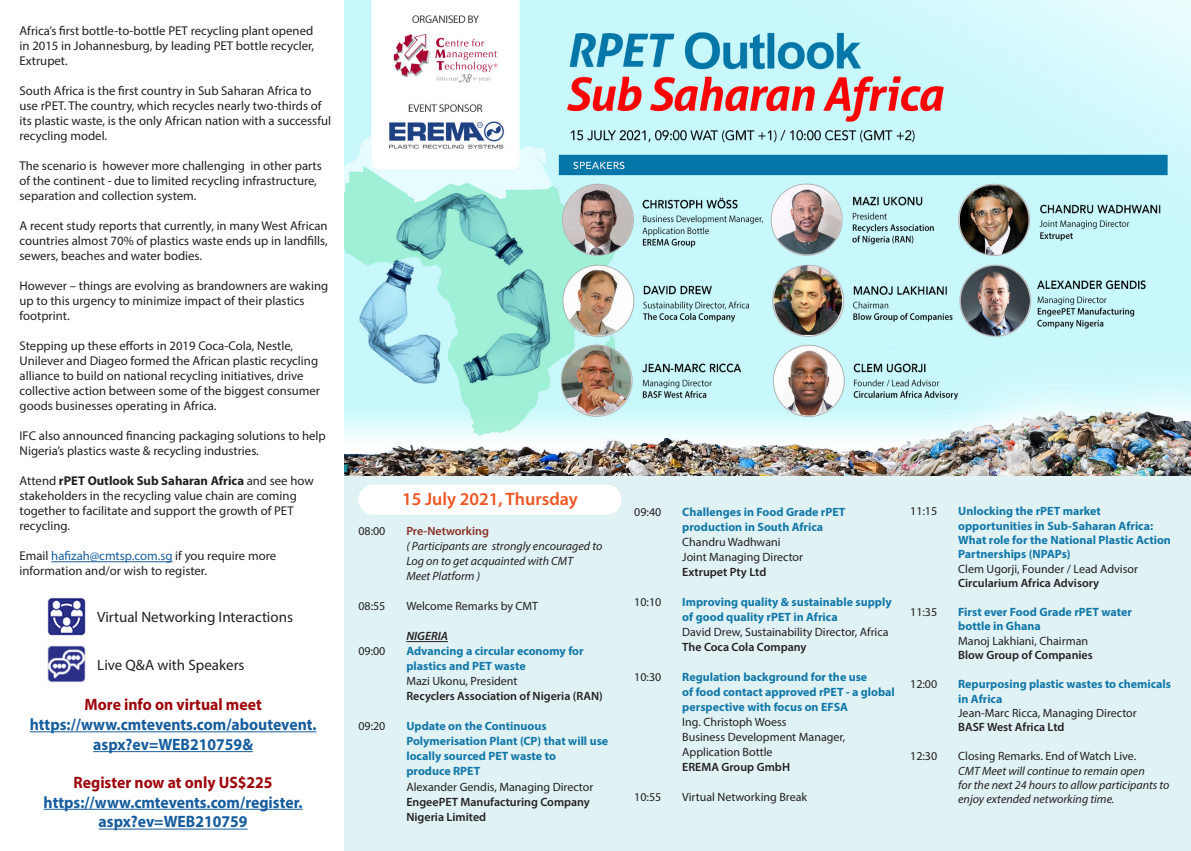
<style>
.page{position:relative;width:1191px;height:851px;background:#fff}
.page>*{position:absolute;margin:0;border:0;box-sizing:border-box;transform-origin:0 0}
.t1{font:600 18px "Myriad Pro";color:#f15422}
.t2{font:700 16.5px/19.8px "Myriad Pro";color:#175d9e;text-align:center;scale:.95 1}
.t3{font:700 16.5px "Myriad Pro";color:#9d070d;scale:.95 1}
.t4{font:15px "Myriad Pro";color:#231f20}
.Bullet{font:12.75px/15px "Myriad Pro";color:#231f20}
.t5{font:700 12px/15px "Myriad Pro";color:#1278a9}
.t6{font:12px/15px "Myriad Pro";color:#231f20}
.t7{font:600 12px/15px "Myriad Pro";color:#231f20}
.t8{font:italic 12px/14.4px "Myriad Pro";color:#231f20}
.t9{font:600 12px "Myriad Pro";color:#8a2f24}
.t10{font:italic 600 12px "Myriad Pro";color:#231f20}
.s1{font-weight:700}
.s2{color:#175d9e}
.s3{color:#9d070d}
</style>
<div class="page">
<img style="left:344px;top:0;width:846px;height:476px">
<div style="left:344px;top:476px;width:846px;height:374px;background:#e0f2f4"></div>
<hr style="left:51px;top:561px;width:122px;height:1px;background:#175d9e">
<img style="left:48px;top:597px;width:37px;height:38px">
<img style="left:48px;top:645px;width:37px;height:37px">
<hr style="left:30px;top:731px;width:286px;height:1px;background:#175d9e">
<hr style="left:93px;top:751px;width:160px;height:1px;background:#175d9e">
<hr style="left:44px;top:808px;width:259px;height:1px;background:#175d9e">
<hr style="left:99px;top:828px;width:149px;height:1px;background:#175d9e">
<div style="left:358px;top:484px;width:263px;height:30px;background:#fff;border-radius:15px"></div>
<hr style="left:406px;top:641px;width:42px;height:1px;background:#231f20">
<p class="Bullet" style="left:20px;top:23px;width:296px;text-align:justify">Africa’s first bottle-to-bottle PET recycling plant opened in 2015 in Johannesburg, by leading PET bottle recycler, Extrupet.</p>
<p class="Bullet" style="left:20px;top:83px;width:313px">South Africa is the first country in Sub Saharan Africa to use rPET. The country, which recycles nearly two-thirds of its plastic waste, is the only African nation with a successful recycling model.</p>
<p class="Bullet" style="left:20px;top:158px;width:304px">The scenario is however more challenging in other parts of the continent - due to limited recycling infrastructure, separation and collection system.</p>
<p class="Bullet" style="left:20px;top:218px;width:310px;text-align:justify">A recent study reports that currently, in many West African countries almost 70% of plastics waste ends up in landfills, sewers, beaches and water bodies.</p>
<p class="Bullet" style="left:20px;top:278px;width:310px">However – things are evolving as brandowners are waking up to this urgency to minimize impact of their plastics footprint.</p>
<p class="Bullet" style="left:20px;top:338px;width:302px">Stepping up these efforts in 2019 Coca-Cola, Nestle, Unilever and Diageo formed the African plastic recycling alliance to build on national recycling initiatives, drive collective action between some of the biggest consumer goods businesses operating in Africa.</p>
<p class="Bullet" style="left:20px;top:428px;width:308px">IFC also announced financing packaging solutions to help<br>Nigeria’s plastics waste &amp; recycling industries.</p>
<p class="Bullet" style="left:20px;top:473px;width:296px">Attend <span class="s1">rPET Outlook Sub Saharan Africa</span> and see how stakeholders in the recycling value chain are coming together to facilitate and support the growth of PET recycling.</p>
<p class="Bullet" style="left:20px;top:548px;width:258px">Email <span class="s2">hafizah@cmtsp.com.sg</span> if you require more information and/or wish to register.</p>
<p class="t4" style="left:97px;top:607px;width:197px">Virtual Networking Interactions</p>
<p class="t4" style="left:97px;top:655px;width:149px">Live Q&amp;A with Speakers</p>
<p class="t3" style="left:84px;top:694px;width:188px">More info on virtual meet</p>
<p class="t2" style="left:30px;top:714px;width:303px">https://www.cmtevents.com/aboutevent. aspx?ev=WEB210759&amp;</p>
<p class="t2" style="left:44px;top:771px;width:274px"><span class="s3">Register now at only US$225 </span>https://www.cmtevents.com/register. aspx?ev=WEB210759</p>
<p class="t1" style="left:402px;top:487px;width:177px">15 July 2021, Thursday</p>
<p class="t6" style="left:358px;top:523px;width:29px">08:00</p>
<p class="t9" style="left:406px;top:523px;width:84px">Pre-Networking</p>
<p class="t8" style="left:406px;top:538px;width:197px;line-height:15px">( Participants are strongly encouraged to<br>Log on to get acquainted with CMT</p>
<p class="t8" style="left:406px;top:569px;width:75px">Meet Platform )</p>
<p class="t6" style="left:358px;top:598px;width:29px">08:55</p>
<p class="t6" style="left:406px;top:598px;width:133px">Welcome Remarks by CMT</p>
<p class="t10" style="left:406px;top:628px;width:43px">NIGERIA</p>
<p class="t6" style="left:358px;top:643px;width:29px">09:00</p>
<p class="t5" style="left:406px;top:643px;width:179px">Advancing a circular economy for plastics and PET waste</p>
<p class="t6" style="left:406px;top:673px;width:113px">Mazi Ukonu, President</p>
<p class="t7" style="left:406px;top:688px;width:198px">Recyclers Association of Nigeria (RAN)</p>
<p class="t6" style="left:358px;top:718px;width:29px">09:20</p>
<p class="t5" style="left:406px;top:718px;width:203px">Update on the Continuous<br>Polymerisation Plant (CP) that will use locally sourced PET waste to</p>
<p class="t5" style="left:406px;top:763px;width:75px">produce RPET</p>
<p class="t6" style="left:406px;top:778px;width:188px">Alexander Gendis, Managing Director</p>
<p class="t7" style="left:406px;top:793px;width:185px">EngeePET Manufacturing Company<br>Nigeria Limited</p>
<p class="t6" style="left:634px;top:504px;width:29px">09:40</p>
<p class="t5" style="left:682px;top:504px;width:165px">Challenges in Food Grade rPET production in South Africa</p>
<p class="t6" style="left:682px;top:534px;width:100px">Chandru Wadhwani</p>
<p class="t6" style="left:682px;top:549px;width:122px">Joint Managing Director</p>
<p class="t7" style="left:682px;top:564px;width:86px">Extrupet Pty Ltd</p>
<p class="t6" style="left:634px;top:594px;width:29px">10:10</p>
<p class="t5" style="left:682px;top:594px;width:211px">Improving quality &amp; sustainable supply of good quality rPET in Africa</p>
<p class="t6" style="left:682px;top:624px;width:208px">David Drew, Sustainability Director, Africa</p>
<p class="t7" style="left:682px;top:639px;width:126px">The Coca Cola Company</p>
<p class="t6" style="left:634px;top:669px;width:29px">10:30</p>
<p class="t5" style="left:682px;top:669px;width:214px">Regulation background for the use<br>of food contact approved rPET - a global perspective with focus on EFSA</p>
<p class="t6" style="left:682px;top:714px;width:106px">Ing. Christoph Woess</p>
<p class="t6" style="left:682px;top:729px;width:164px">Business Development Manager,<br>Application Bottle</p>
<p class="t7" style="left:682px;top:759px;width:109px">EREMA Group GmbH</p>
<p class="t6" style="left:634px;top:789px;width:29px">10:55</p>
<p class="t6" style="left:682px;top:789px;width:126px">Virtual Networking Break</p>
<p class="t6" style="left:910px;top:503px;width:29px">11:15</p>
<p class="t5" style="left:958px;top:503px;width:214px;line-height:14.4px">Unlocking the rPET market opportunities in Sub-Saharan Africa:<br>What role for the National Plastic Action<br>Partnerships (NPAPs)</p>
<p class="t6" style="left:958px;top:561px;width:181px">Clem Ugorji, Founder / Lead Advisor</p>
<p class="t7" style="left:958px;top:575px;width:143px">Circularium Africa Advisory</p>
<p class="t6" style="left:910px;top:604px;width:29px">11:35</p>
<p class="t5" style="left:958px;top:604px;width:175px;line-height:14.4px">First ever Food Grade rPET water bottle in Ghana</p>
<p class="t6" style="left:958px;top:633px;width:131px">Manoj Lakhiani, Chairman</p>
<p class="t7" style="left:958px;top:647px;width:136px">Blow Group of Companies</p>
<p class="t6" style="left:910px;top:676px;width:29px">12:00</p>
<p class="t5" style="left:958px;top:676px;width:214px;line-height:14.4px">Repurposing plastic wastes to chemicals in Africa</p>
<p class="t6" style="left:958px;top:705px;width:180px">Jean-Marc Ricca, Managing Director</p>
<p class="t7" style="left:958px;top:719px;width:108px">BASF West Africa Ltd</p>
<p class="t6" style="left:910px;top:748px;width:29px">12:30</p>
<p class="t6" style="left:958px;top:748px;width:179px">Closing Remarks. End of Watch Live.</p>
<p class="t8" style="left:958px;top:763px;width:213px">CMT Meet will continue to remain open<br>for the next 24 hours to allow participants to enjoy extended networking time.</p>
</div>
